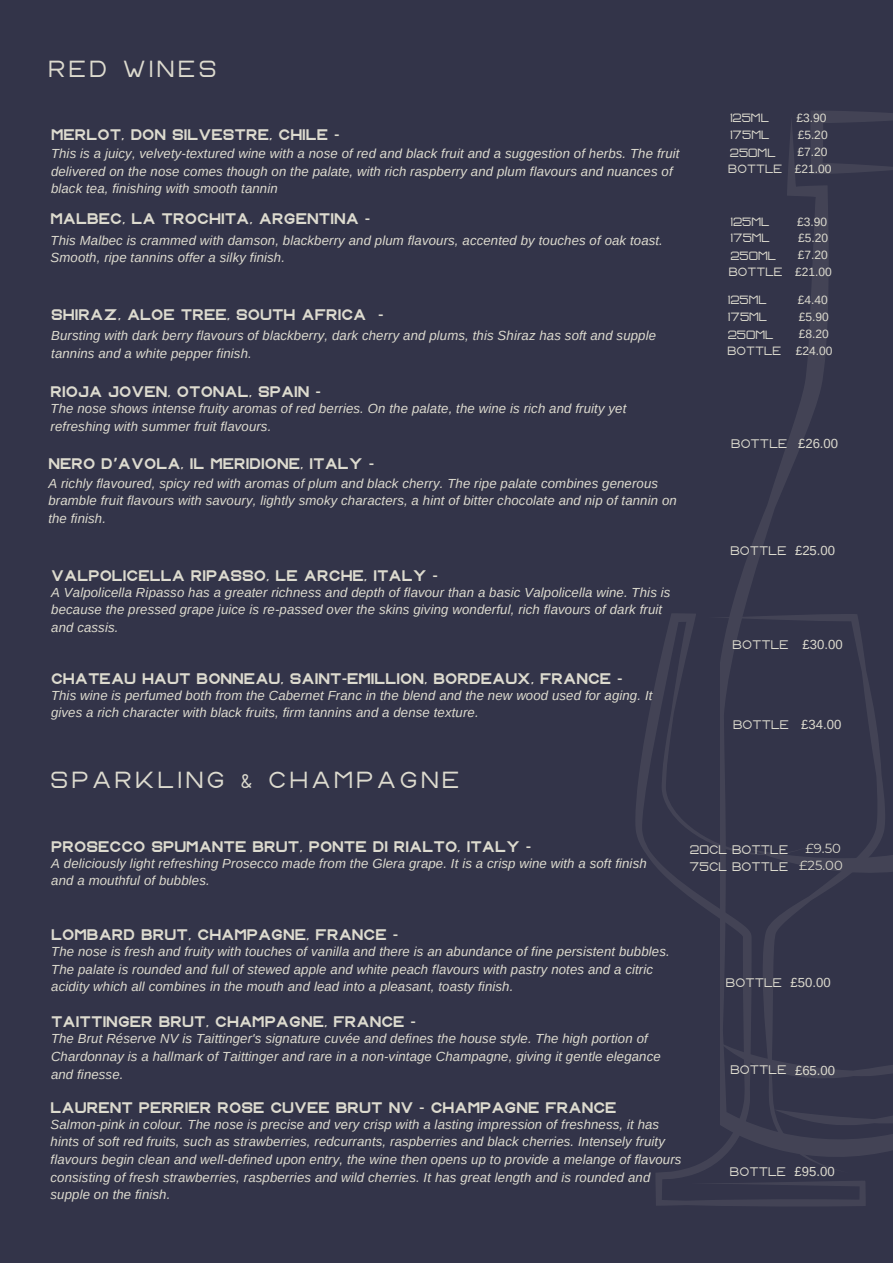
<style>
.page{position:relative;width:893px;height:1264px;background:#fff}
.page>*{position:absolute;margin:0;border:0;box-sizing:border-box;transform-origin:0 0}
.t1{font:23.25px "CS Harley";letter-spacing:.15em;color:#dddbcf}
.t2{font:700 15.3px "CS Harley";color:#dddbcf}
.t3{font:italic 13.2px/17.5px "Arimo";letter-spacing:.01em;color:#dddbcf}
.t4{font:13.2px "Montserrat";color:#dddbcf}
.t5{font:13.05px "Arimo";color:#dddbcf}
.t6{font:12.45px "CS Harley";color:#dddbcf}
.t7{font:12px "CS Harley";color:#dddbcf}
.t8{font:12px "Arimo";color:#dddbcf}
.s1{font-family:"Noto Sans Gurmukhi"}
</style>
<div class="page">
<div style="left:0;top:0;width:892px;height:1262px;background:#333449"></div>
<svg style="left:749px;top:111px;width:143px;height:761px"></svg>
<svg style="left:885px;top:1065px;width:7px;height:58px"></svg>
<svg style="left:636px;top:613px;width:230px;height:593px"></svg>
<svg style="left:699px;top:614px;width:186px;height:560px"></svg>
<p class="t1" style="left:48px;top:53px;width:169px">RED WINES</p>
<p class="t2" style="left:51px;top:122px;width:290px">MERLOT, DON SILVESTRE, CHILE -</p>
<p class="t3" style="left:51px;top:145px;width:630px">This is a juicy, velvety-textured wine with a nose of red and black fruit and a suggestion of herbs. The fruit delivered on the nose comes though on the palate, with rich raspberry and plum flavours and nuances of black tea, finishing with smooth tannin</p>
<p class="t2" style="left:51px;top:207px;width:321px">MALBEC, LA TROCHITA, ARGENTINA -</p>
<p class="t3" style="left:51px;top:231px;width:613px">This Malbec is crammed with damson, blackberry and plum flavours, accented by touches of oak toast.<br>Smooth, ripe tannins offer a silky finish.</p>
<p class="t2" style="left:51px;top:303px;width:334px">SHIRAZ, ALOE TREE, SOUTH AFRICA -</p>
<p class="t3" style="left:51px;top:326px;width:606px">Bursting with dark berry flavours of blackberry, dark cherry and plums, this Shiraz has soft and supple tannins and a white pepper finish.</p>
<p class="t2" style="left:51px;top:380px;width:272px">RIOJA JOVEN, OTONAL, SPAIN -</p>
<p class="t3" style="left:51px;top:400px;width:577px">The nose shows intense fruity aromas of red berries. On the palate, the wine is rich and fruity yet refreshing with summer fruit flavours.</p>
<p class="t2" style="left:48px;top:451px;width:327px">NERO D<span class="s1">’</span>AVOLA, IL MERIDIONE, ITALY -</p>
<p class="t3" style="left:48px;top:474px;width:630px">A richly flavoured, spicy red with aromas of plum and black cherry. The ripe palate combines generous bramble fruit flavours with savoury, lightly smoky characters, a hint of bitter chocolate and nip of tannin on the finish.</p>
<p class="t2" style="left:51px;top:563px;width:388px">VALPOLICELLA RIPASSO, LE ARCHE, ITALY -</p>
<p class="t3" style="left:51px;top:583px;width:620px">A Valpolicella Ripasso has a greater richness and depth of flavour than a basic Valpolicella wine. This is because the pressed grape juice is re-passed over the skins giving wonderful, rich flavours of dark fruit and cassis.</p>
<p class="t2" style="left:51px;top:667px;width:573px">CHATEAU HAUT BONNEAU, SAINT-EMILLION, BORDEAUX, FRANCE -</p>
<p class="t3" style="left:51px;top:686px;width:603px">This wine is perfumed both from the Cabernet Franc in the blend and the new wood used for aging. It gives a rich character with black fruits, firm tannins and a dense texture.</p>
<p class="t1" style="left:51px;top:763px;width:410px">SPARKLING &amp; CHAMPAGNE</p>
<p class="t7" style="left:729px;top:110px;width:41px">125ML</p>
<p class="t8" style="left:796px;top:112px;width:31px">£3.90</p>
<p class="t7" style="left:730px;top:144px;width:47px">250ML</p>
<p class="t8" style="left:797px;top:145px;width:31px">£7.20</p>
<p class="t7" style="left:729px;top:127px;width:41px">175ML</p>
<p class="t8" style="left:797px;top:128px;width:31px">£5.20</p>
<p class="t7" style="left:728px;top:161px;width:56px">BOTTLE</p>
<p class="t8" style="left:794px;top:163px;width:38px">£21.00</p>
<p class="t7" style="left:730px;top:213px;width:41px">125ML</p>
<p class="t8" style="left:797px;top:215px;width:31px">£3.90</p>
<p class="t7" style="left:730px;top:247px;width:47px">250ML</p>
<p class="t8" style="left:797px;top:248px;width:31px">£7.20</p>
<p class="t7" style="left:730px;top:230px;width:41px">175ML</p>
<p class="t8" style="left:798px;top:231px;width:31px">£5.20</p>
<p class="t7" style="left:728px;top:264px;width:56px">BOTTLE</p>
<p class="t8" style="left:795px;top:266px;width:38px">£21.00</p>
<p class="t7" style="left:727px;top:292px;width:41px">125ML</p>
<p class="t8" style="left:797px;top:293px;width:31px">£4.40</p>
<p class="t7" style="left:727px;top:326px;width:47px">250ML</p>
<p class="t8" style="left:798px;top:327px;width:31px">£8.20</p>
<p class="t7" style="left:727px;top:309px;width:41px">175ML</p>
<p class="t8" style="left:798px;top:310px;width:31px">£5.90</p>
<p class="t7" style="left:727px;top:343px;width:56px">BOTTLE</p>
<p class="t8" style="left:795px;top:344px;width:38px">£24.00</p>
<p class="t6" style="left:731px;top:435px;width:58px">BOTTLE</p>
<p class="t5" style="left:798px;top:436px;width:42px">£26.00</p>
<p class="t6" style="left:730px;top:542px;width:58px">BOTTLE</p>
<p class="t5" style="left:795px;top:543px;width:42px">£25.00</p>
<p class="t6" style="left:732px;top:635px;width:58px">BOTTLE</p>
<p class="t5" style="left:802px;top:637px;width:42px">£30.00</p>
<p class="t6" style="left:733px;top:715px;width:58px">BOTTLE</p>
<p class="t5" style="left:801px;top:716px;width:42px">£34.00</p>
<p class="t2" style="left:51px;top:834px;width:481px">PROSECCO SPUMANTE BRUT, PONTE DI RIALTO, ITALY -</p>
<p class="t3" style="left:51px;top:854px;width:597px">A deliciously light refreshing Prosecco made from the Glera grape. It is a crisp wine with a soft finish and a mouthful of bubbles.</p>
<p class="t6" style="left:689px;top:840px;width:100px">20CL BOTTLE</p>
<p class="t4" style="left:805px;top:840px;width:37px">£9.50</p>
<p class="t6" style="left:689px;top:858px;width:100px">75CL BOTTLE</p>
<p class="t4" style="left:799px;top:857px;width:45px">£25.00</p>
<p class="t2" style="left:51px;top:923px;width:348px">LOMBARD BRUT, CHAMPAGNE, FRANCE -</p>
<p class="t3" style="left:51px;top:943px;width:620px">The nose is fresh and fruity with touches of vanilla and there is an abundance of fine persistent bubbles.<br>The palate is rounded and full of stewed apple and white peach flavours with pastry notes and a citric acidity which all combines in the mouth and lead into a pleasant, toasty finish.</p>
<p class="t2" style="left:51px;top:1010px;width:366px">TAITTINGER BRUT, CHAMPAGNE, FRANCE -</p>
<p class="t3" style="left:51px;top:1030px;width:611px">The Brut Réserve NV is Taittinger's signature cuvée and defines the house style. The high portion of<br>Chardonnay is a hallmark of Taittinger and rare in a non-vintage Champagne, giving it gentle elegance and finesse.</p>
<p class="t2" style="left:51px;top:1095px;width:567px">LAURENT PERRIER ROSE CUVEE BRUT NV - CHAMPAGNE FRANCE</p>
<p class="t3" style="left:51px;top:1115px;width:632px">Salmon-pink in colour. The nose is precise and very crisp with a lasting impression of freshness, it has hints of soft red fruits, such as strawberries, redcurrants, raspberries and black cherries. Intensely fruity flavours begin clean and well-defined upon entry, the wine then opens up to provide a melange of flavours consisting of fresh strawberries, raspberries and wild cherries. It has great length and is rounded and supple on the finish.</p>
<p class="t6" style="left:725px;top:974px;width:58px">BOTTLE</p>
<p class="t5" style="left:790px;top:975px;width:42px">£50.00</p>
<p class="t6" style="left:730px;top:1061px;width:58px">BOTTLE</p>
<p class="t5" style="left:795px;top:1063px;width:42px">£65.00</p>
<p class="t6" style="left:730px;top:1162px;width:58px">BOTTLE</p>
<p class="t5" style="left:794px;top:1163px;width:42px">£95.00</p>
</div>
